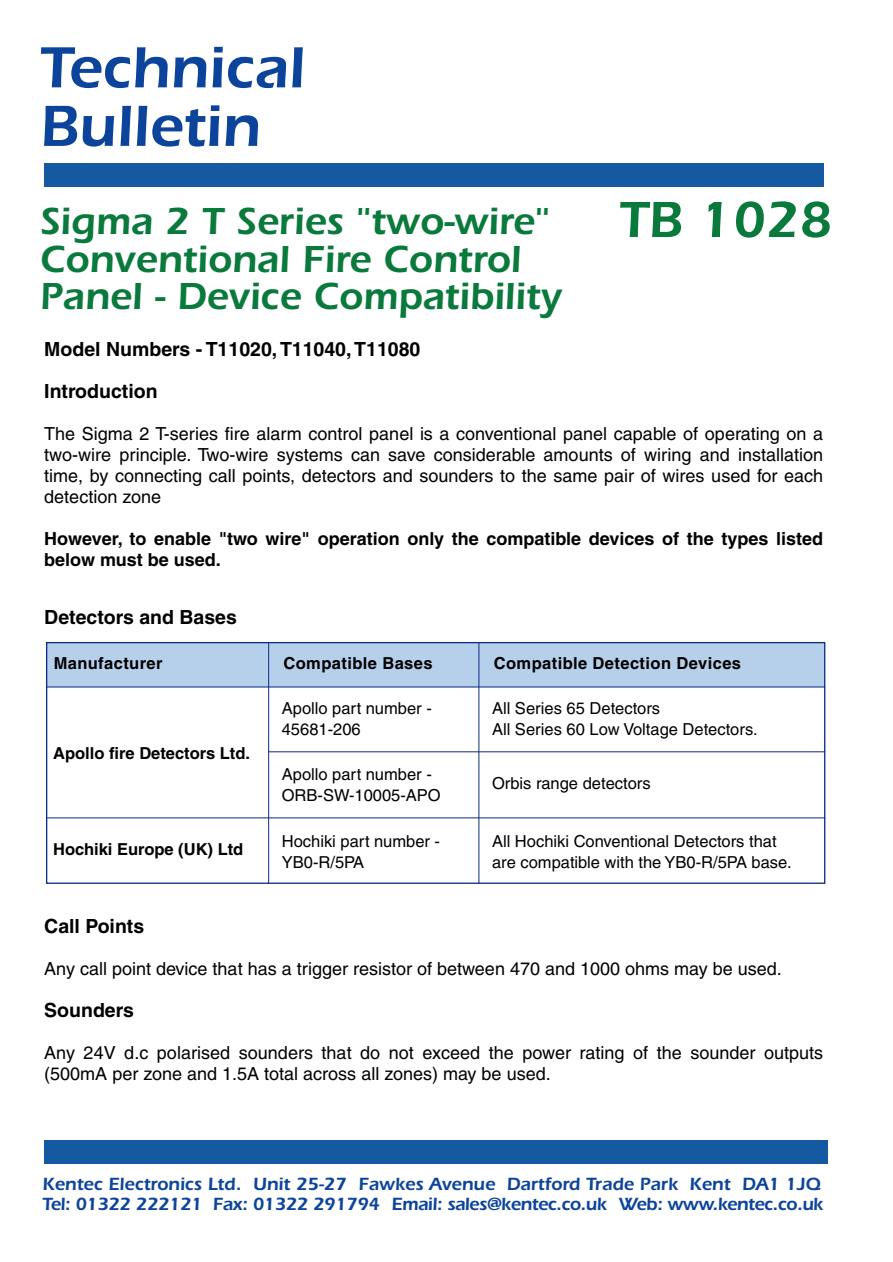
<style>
.page{position:relative;width:893px;height:1262px;background:#fff}
.page>*{position:absolute;margin:0;border:0;box-sizing:border-box;transform-origin:0 0}
.t1{font:600 60px/58.5px "Itc Eras";color:#0c449b}
.t2{font:600 52.5px "Itc Eras";color:#0a793c}
.t3{font:600 39px/37.5px "Itc Eras";color:#0a793c}
.t4{font:700 19.5px/42px "Helvetica";color:#000}
.t5{font:600 18.3px/19.6px "Itc Eras";letter-spacing:-.025em;color:#0c449b}
.t6{font:18px/21px "Helvetica";color:#000;text-align:justify}
.t7{font:700 18px/21px "Helvetica";color:#000}
.t8{font:16.5px/21px "Helvetica";color:#000}
.t9{font:700 16.5px "Helvetica";letter-spacing:.025em;color:#000}
.t10{font:700 16.5px "Helvetica";color:#000}
</style>
<div class="page">
<div style="left:44px;top:164px;width:779px;height:22px;background:#155aa0"></div>
<div style="left:44px;top:1140px;width:783px;height:23px;background:#155aa0"></div>
<div style="left:47px;top:642px;width:778px;height:45px;background:#b6cfeb"></div>
<div style="left:46px;top:642px;width:779px;height:242px;border:1px solid #0c2c81"></div>
<hr style="left:47px;top:817px;width:777px;height:1px;background:#0c2c81">
<hr style="left:269px;top:751px;width:555px;height:1px;background:#0c2c81">
<hr style="left:268px;top:642px;width:1px;height:241px;background:#0c2c81">
<hr style="left:478px;top:642px;width:1px;height:241px;background:#0c2c81">
<hr style="left:47px;top:686px;width:777px;height:1px;background:#0c2c81">
<h1 class="t1" style="left:40px;top:45px;width:266px">Technical<br>Bulletin</h1>
<h3 class="t3" style="left:40px;top:207px;width:523px">Sigma 2 T Series "two-wire"<br>Conventional Fire Control<br>Panel - Device Compatibility</h3>
<h2 class="t2" style="left:619px;top:202px;width:214px">TB 1028</h2>
<p class="t4" style="left:44px;top:330px;width:377px">Model Numbers - T11020,T11040,T11080<br>Introduction</p>
<p class="t6" style="left:44px;top:425px;width:780px">The Sigma 2 T-series fire alarm control panel is a conventional panel capable of operating on a two-wire principle. Two-wire systems can save considerable amounts of wiring and installation time, by connecting call points, detectors and sounders to the same pair of wires used for each detection zone</p>
<p class="t7" style="left:44px;top:530px;width:780px">However, to enable "two wire" operation only the compatible devices of the types listed below must be used.</p>
<p class="t4" style="left:44px;top:598px;width:194px">Detectors and Bases</p>
<p class="t9" style="left:54px;top:657px;width:110px">Manufacturer</p>
<p class="t9" style="left:283px;top:657px;width:151px">Compatible Bases</p>
<p class="t8" style="left:282px;top:700px;width:151px">Apollo part number -<br>45681-206</p>
<p class="t10" style="left:53px;top:747px;width:198px">Apollo fire Detectors Ltd.</p>
<p class="t9" style="left:493px;top:657px;width:249px">Compatible Detection Devices</p>
<p class="t8" style="left:492px;top:700px;width:267px">All Series 65 Detectors<br>All Series 60 Low Voltage Detectors.</p>
<p class="t10" style="left:53px;top:843px;width:192px">Hochiki Europe (UK) Ltd</p>
<p class="t8" style="left:282px;top:765px;width:160px">Apollo part number -<br>ORB-SW-10005-APO</p>
<p class="t8" style="left:492px;top:774px;width:160px">Orbis range detectors</p>
<p class="t8" style="left:282px;top:832px;width:160px">Hochiki part number -<br>YB0-R/5PA</p>
<p class="t8" style="left:492px;top:832px;width:301px">All Hochiki Conventional Detectors that are compatible with the YB0-R/5PA base.</p>
<p class="t4" style="left:44px;top:907px;width:101px">Call Points</p>
<p class="t6" style="left:44px;top:960px;width:739px">Any call point device that has a trigger resistor of between 470 and 1000 ohms may be used.</p>
<p class="t4" style="left:44px;top:991px;width:91px">Sounders</p>
<p class="t6" style="left:44px;top:1044px;width:780px">Any 24V d.c polarised sounders that do not exceed the power rating of the sounder outputs (500mA per zone and 1.5A total across all zones) may be used.</p>
<p class="t5" style="left:43px;top:1176px;width:782px">Kentec Electronics Ltd. Unit 25-27 Fawkes Avenue Dartford Trade Park Kent DA1 1JQ<br>Tel: 01322 222121 Fax: 01322 291794 Email: sales@kentec.co.uk Web: www.kentec.co.uk</p>
</div>
